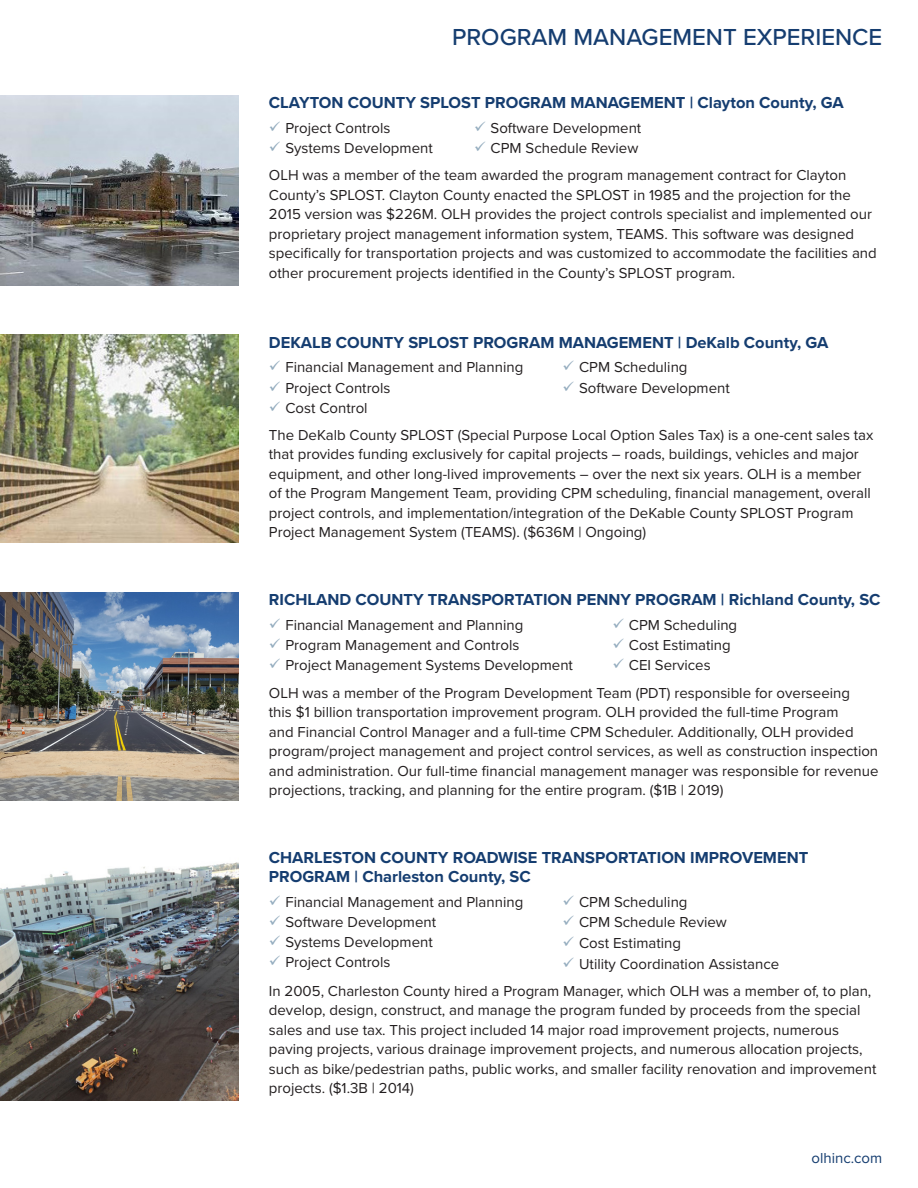
<style>
.page{position:relative;width:918px;height:1188px;background:#fff}
.page>*{position:absolute;margin:0;border:0;box-sizing:border-box;transform-origin:0 0}
.Heading{font:500 24px "Proxima Nova";color:#153d70}
.Subhead_2{font:700 16.5px/19.5px "Proxima Nova";color:#153d70}
.Body{font:15px/19.5px "Proxima Nova";color:#231f20}
.Body-2{font:15px "Proxima Nova";color:#153d70}
</style>
<div class="page">
<img style="left:0;top:95px;width:239px;height:191px">
<img style="left:0;top:335px;width:239px;height:208px">
<img style="left:0;top:592px;width:239px;height:208px">
<img style="left:0;top:862px;width:239px;height:239px">
<p class="Heading" style="left:452px;top:19px;width:432px">PROGRAM MANAGEMENT EXPERIENCE</p>
<p class="Subhead_2" style="left:269px;top:93px;width:576px">CLAYTON COUNTY SPLOST PROGRAM MANAGEMENT | Clayton County, GA</p>
<p class="Body" style="left:285px;top:118px;width:107px">Project Controls</p>
<p class="Body" style="left:285px;top:138px;width:149px">Systems Development</p>
<p class="Body" style="left:491px;top:118px;width:152px">Software Development</p>
<p class="Body" style="left:491px;top:138px;width:149px">CPM Schedule Review</p>
<p class="Body" style="left:269px;top:165px;width:609px">OLH was a member of the team awarded the program management contract for Clayton County’s SPLOST. Clayton County enacted the SPLOST in 1985 and the projection for the 2015 version was $226M. OLH provides the project controls specialist and implemented our proprietary project management information system, TEAMS. This software was designed specifically for transportation projects and was customized to accommodate the facilities and other procurement projects identified in the County’s SPLOST program.</p>
<p class="Subhead_2" style="left:269px;top:332px;width:561px">DEKALB COUNTY SPLOST PROGRAM MANAGEMENT | DeKalb County, GA</p>
<p class="Body" style="left:285px;top:357px;width:239px">Financial Management and Planning</p>
<p class="Body" style="left:285px;top:377px;width:107px">Project Controls</p>
<p class="Body" style="left:285px;top:397px;width:84px">Cost Control</p>
<p class="Body" style="left:579px;top:357px;width:110px">CPM Scheduling</p>
<p class="Body" style="left:579px;top:377px;width:152px">Software Development</p>
<p class="Body" style="left:269px;top:424px;width:606px">The DeKalb County SPLOST (Special Purpose Local Option Sales Tax) is a one-cent sales tax that provides funding exclusively for capital projects – roads, buildings, vehicles and major equipment, and other long-lived improvements – over the next six years. OLH is a member of the Program Mangement Team, providing CPM scheduling, financial management, overall project controls, and implementation/integration of the DeKable County SPLOST Program Project Management System (TEAMS). ($636M | Ongoing)</p>
<p class="Subhead_2" style="left:269px;top:590px;width:613px">RICHLAND COUNTY TRANSPORTATION PENNY PROGRAM | Richland County, SC</p>
<p class="Body" style="left:285px;top:614px;width:239px">Financial Management and Planning</p>
<p class="Body" style="left:285px;top:635px;width:236px">Program Management and Controls</p>
<p class="Body" style="left:285px;top:655px;width:289px">Project Management Systems Development</p>
<p class="Body" style="left:629px;top:614px;width:110px">CPM Scheduling</p>
<p class="Body" style="left:629px;top:635px;width:103px">Cost Estimating</p>
<p class="Body" style="left:629px;top:655px;width:83px">CEI Services</p>
<p class="Body" style="left:269px;top:682px;width:611px">OLH was a member of the Program Development Team (PDT) responsible for overseeing<br>this $1 billion transportation improvement program. OLH provided the full-time Program<br>and Financial Control Manager and a full-time CPM Scheduler. Additionally, OLH provided program/project management and project control services, as well as construction inspection and administration. Our full-time financial management manager was responsible for revenue projections, tracking, and planning for the entire program. ($1B | 2019)</p>
<p class="Subhead_2" style="left:269px;top:847px;width:541px">CHARLESTON COUNTY ROADWISE TRANSPORTATION IMPROVEMENT<br>PROGRAM | Charleston County, SC</p>
<p class="Body" style="left:285px;top:891px;width:239px">Financial Management and Planning</p>
<p class="Body" style="left:285px;top:911px;width:152px">Software Development</p>
<p class="Body" style="left:285px;top:932px;width:149px">Systems Development</p>
<p class="Body" style="left:285px;top:952px;width:107px">Project Controls</p>
<p class="Body" style="left:579px;top:891px;width:110px">CPM Scheduling</p>
<p class="Body" style="left:579px;top:911px;width:149px">CPM Schedule Review</p>
<p class="Body" style="left:579px;top:933px;width:103px">Cost Estimating</p>
<p class="Body" style="left:579px;top:953px;width:202px">Utility Coordination Assistance</p>
<p class="Body" style="left:269px;top:980px;width:609px">In 2005, Charleston County hired a Program Manager, which OLH was a member of, to plan, develop, design, construct, and manage the program funded by proceeds from the special sales and use tax. This project included 14 major road improvement projects, numerous paving projects, various drainage improvement projects, and numerous allocation projects, such as bike/pedestrian paths, public works, and smaller facility renovation and improvement projects. ($1.3B | 2014)</p>
<p class="Body-2" style="left:812px;top:1147px;width:72px">olhinc.com</p>
</div>
